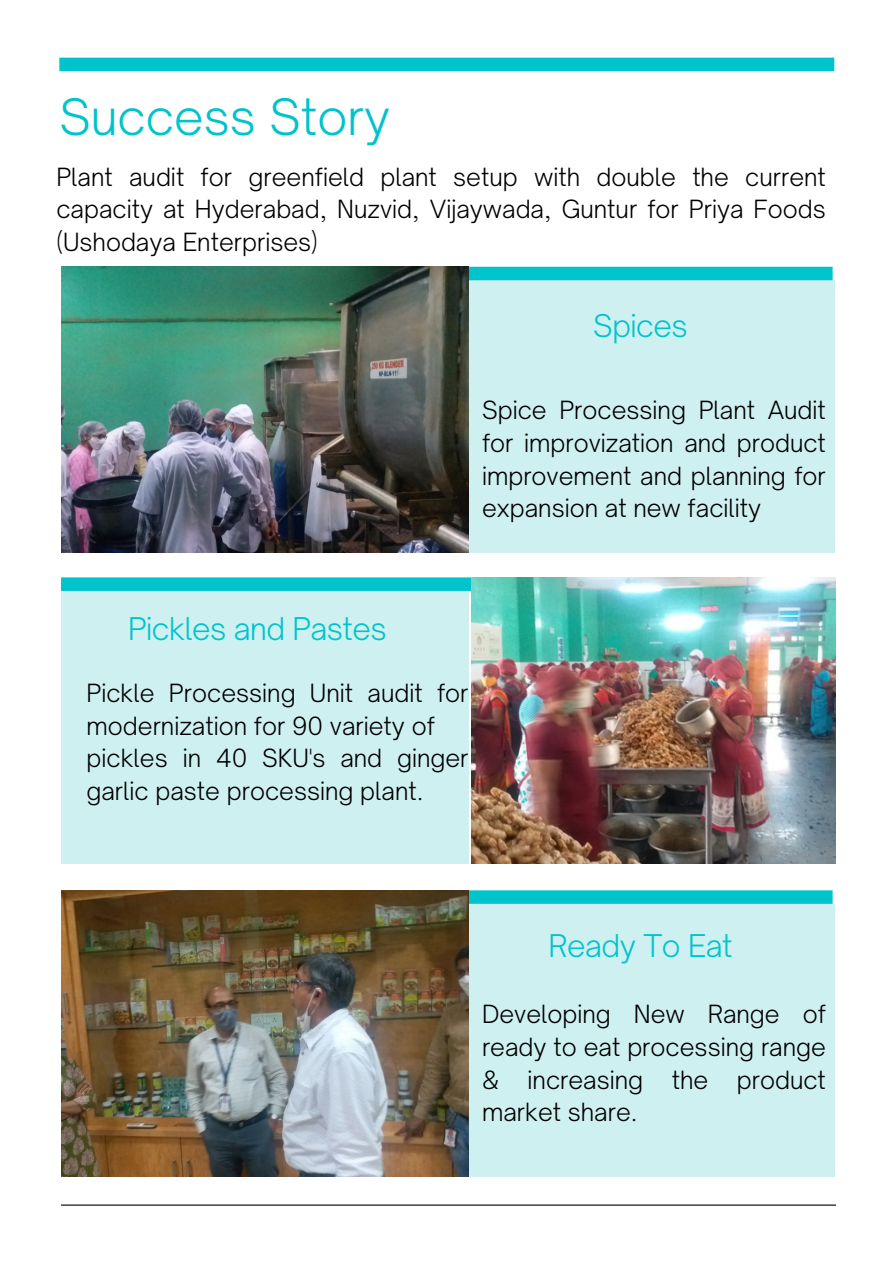
<style>
.page{position:relative;width:894px;height:1264px;background:#fff}
.page>*{position:absolute;margin:0;border:0;box-sizing:border-box;transform-origin:0 0}
.t1{font:300 48px "Open Sauce One";color:#00c4cc}
.t2{font:300 30px "Open Sauce One";letter-spacing:-.015em;color:#00c4cc}
.t3{font:300 24px/32.7px "Open Sauce One";color:#000;text-align:justify}
</style>
<div class="page">
<div style="left:59px;top:58px;width:775px;height:13px;background:#00c4cc"></div>
<hr style="left:61px;top:1204px;width:774px;height:1px;background:#000">
<div style="left:61px;top:903px;width:773px;height:273px;background:#cff0f1"></div>
<div style="left:61px;top:591px;width:407px;height:272px;background:#cff0f1"></div>
<div style="left:61px;top:280px;width:773px;height:272px;background:#cff0f1"></div>
<div style="left:400px;top:890px;width:432px;height:13px;background:#00c4cc"></div>
<div style="left:61px;top:577px;width:468px;height:14px;background:#00c4cc"></div>
<div style="left:400px;top:267px;width:432px;height:13px;background:#00c4cc"></div>
<img style="left:61px;top:890px;width:407px;height:286px">
<img style="left:472px;top:577px;width:363px;height:286px">
<img style="left:61px;top:267px;width:407px;height:285px">
<p class="t1" style="left:59px;top:87px;width:332px">Success Story</p>
<h2 class="t3" style="left:56px;top:160px;width:770px">Plant audit for greenfield plant setup with double the current capacity at Hyderabad, Nuzvid, Vijaywada, Guntur for Priya Foods (Ushodaya Enterprises)</h2>
<p class="t2" style="left:593px;top:307px;width:96px">Spices</p>
<h2 class="t3" style="left:482px;top:394px;width:345px">Spice Processing Plant Audit for improvization and product improvement and planning for expansion at new facility</h2>
<h2 class="t2" style="left:128px;top:610px;width:260px">Pickles and Pastes</h2>
<p class="t3" style="left:86px;top:676px;width:383px">Pickle Processing Unit audit for modernization for 90 variety of</p>
<p class="t3" style="left:86px;top:741px;width:383px">pickles in 40 SKU's and ginger garlic paste processing plant.</p>
<p class="t2" style="left:548px;top:927px;width:185px">Ready To Eat</p>
<p class="t3" style="left:482px;top:997px;width:345px">Developing New Range of ready to eat processing range &amp; increasing the product market share.</p>
</div>
